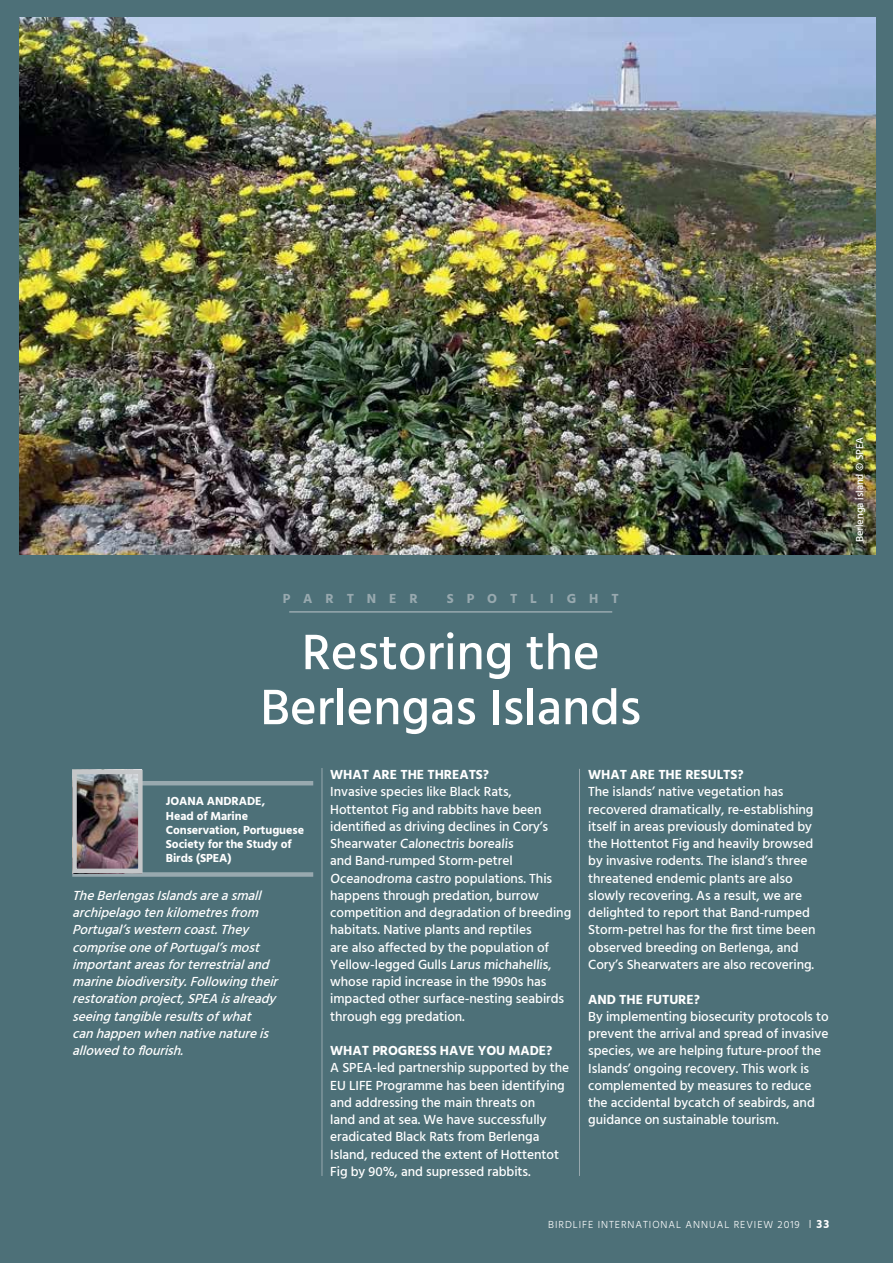
<style>
.page{position:relative;width:893px;height:1263px;background:#4d7078}
.page>*{position:absolute;margin:0;border:0;box-sizing:border-box;transform-origin:0 0}
.t1{font:500 51px/55.1px "Hind Madurai";color:#fff;text-align:center}
.t2{font:500 13.5px/17.2px "Hind Madurai";letter-spacing:-.005em;color:#fff}
.t3{font:italic 500 13.5px/17.2px "Hind Madurai";color:#fff}
.t4{font:700 13.5px "Hind Madurai";letter-spacing:-.005em;color:#fff}
.t5{font:700 13.5px "Hind Madurai";letter-spacing:.955em;color:#98a9af}
.t6{font:700 12px/14.2px "Hind Madurai";letter-spacing:-.005em;color:#fff}
.t7{font:300 10.5px "Hind Madurai";letter-spacing:.09em;color:#fff}
.t8{font:500 10.5px "Hind Madurai";letter-spacing:-.005em;color:#fff}
.s1{font-size:12px}
.s2{font-weight:700;font-size:12px}
</style>
<div class="page">
<img style="left:20px;top:17px;width:856px;height:538px">
<hr style="left:289px;top:611px;width:323px;height:2px;background:#98a9af">
<hr style="left:322px;top:768px;width:1px;height:408px;background:#98a9af">
<hr style="left:579px;top:769px;width:1px;height:407px;background:#98a9af">
<hr style="left:72px;top:781px;width:241px;height:4px;background:#98a9af">
<div style="left:72px;top:872px;width:241px;height:5px;background:#98a9af"></div>
<img style="left:77px;top:775px;width:61px;height:93px">
<div style="left:72px;top:770px;width:71px;height:103px;border:4px solid #c5c7c9"></div>
<p class="t5" style="left:283px;top:589px;width:136px">PARTNER</p>
<p class="t5" style="left:447px;top:589px;width:173px">SPOTLIGHT</p>
<h1 class="t1" style="left:260px;top:627px;width:382px">Restoring the<br>Berlengas Islands</h1>
<p class="t6" style="left:166px;top:795px;width:140px">JOANA ANDRADE,<br>Head of Marine<br>Conservation, Portuguese<br>Society for the Study of<br>Birds (SPEA)</p>
<p class="t3" style="left:72px;top:887px;width:211px">TheBerlengasIslandsareasmall archipelagotenkilometresfrom<br>Portugal’swesterncoast.They compriseoneofPortugal’smost importantareasforterrestrialand marinebiodiversity.Followingtheir restorationproject,SPEAisalready seeingtangibleresultsofwhat canhappenwhennativenatureis allowedtoflourish.</p>
<p class="t4" style="left:330px;top:766px;width:160px">WHAT ARE THE THREATS?</p>
<p class="t2" style="left:330px;top:784px;width:242px">Invasive species like Black Rats, Hottentot Fig and rabbits have been identified as driving declines in Cory’s Shearwater Calonectris borealis<br>and Band-rumped Storm-petrel Oceanodroma castro populations. This happens through predation, burrow competition and degradation of breeding habitats. Native plants and reptiles<br>are also affected by the population of Yellow-legged Gulls Larus michahellis, whose rapid increase in the 1990s has impacted other surface-nesting seabirds through egg predation.</p>
<p class="t4" style="left:330px;top:1042px;width:224px">WHAT PROGRESS HAVE YOU MADE?</p>
<p class="t2" style="left:330px;top:1060px;width:240px">A SPEA-led partnership supported by the EU LIFE Programme has been identifying and addressing the main threats on<br>land and at sea. We have successfully eradicated Black Rats from Berlenga Island, reduced the extent of Hottentot Fig by 90%, and supressed rabbits.</p>
<p class="t4" style="left:588px;top:766px;width:157px">WHAT ARE THE RESULTS?</p>
<p class="t2" style="left:588px;top:784px;width:229px">The islands’ native vegetation has recovered dramatically, re-establishing itself in areas previously dominated by the Hottentot Fig and heavily browsed by invasive rodents. The island’s three threatened endemic plants are also slowly recovering. As a result, we are delighted to report that Band-rumped Storm-petrel has for the first time been observed breeding on Berlenga, and Cory’s Shearwaters are also recovering.</p>
<p class="t4" style="left:588px;top:990px;width:113px">AND THE FUTURE?</p>
<p class="t2" style="left:588px;top:1008px;width:242px">By implementing biosecurity protocols to prevent the arrival and spread of invasive species, we are helping future-proof the Islands’ ongoing recovery. This work is complemented by measures to reduce the accidental bycatch of seabirds, and guidance on sustainable tourism.</p>
<p class="t7" style="left:548px;top:1218px;width:282px">BIRDLIFE INTERNATIONAL ANNUAL REVIEW 2019 <span class="s1">I</span> <span class="s2">33</span></p>
<p class="t8" style="left:853px;top:542px;width:107px;rotate:-90deg">Berlenga island © SPEA</p>
</div>
